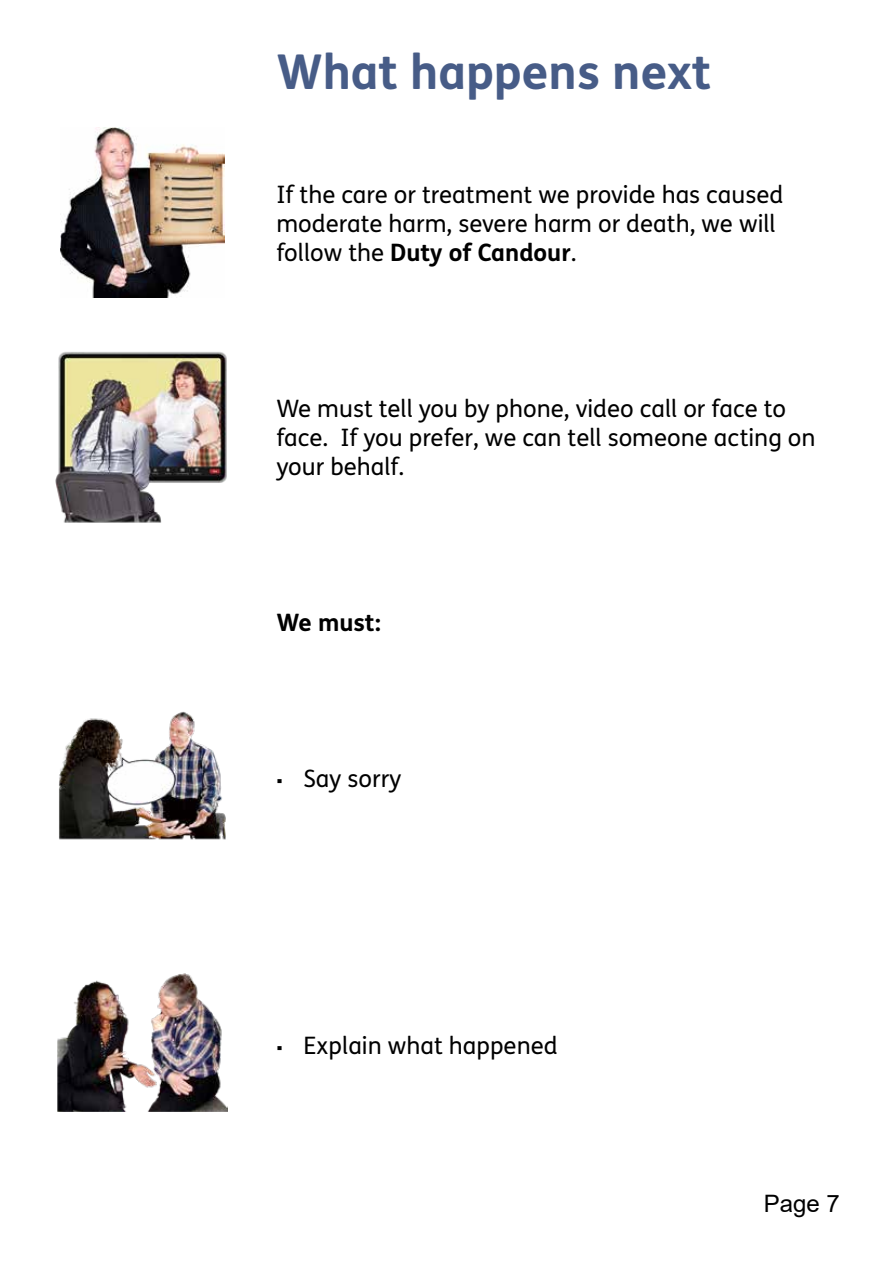
<style>
.page{position:relative;width:893px;height:1263px;background:#fff}
.page>*{position:absolute;margin:0;border:0;box-sizing:border-box;transform-origin:0 0}
.t1{font:700 48px "FS Me Pro";color:#475c87}
.t2{font:24px/28.8px "FS Me Pro";color:#000}
.t3{font:700 24px "FS Me Pro";color:#000}
.t4{font:24px "Arial";color:#000}
.s1{font-weight:700}
.s2{font-family:"Verdana";font-size:18px}
</style>
<div class="page">
<img style="left:61px;top:128px;width:163px;height:170px">
<img style="left:55px;top:352px;width:172px;height:171px">
<img style="left:59px;top:711px;width:167px;height:129px">
<img style="left:57px;top:973px;width:170px;height:139px">
<h1 class="t1" style="left:276px;top:35px;width:436px">What happens next</h1>
<p class="t2" style="left:276px;top:180px;width:508px">If the care or treatment we provide has caused moderate harm, severe harm or death, we will follow the <span class="s1">Duty of Candour</span>.</p>
<p class="t2" style="left:276px;top:394px;width:541px">We must tell you by phone, video call or face to face. If you prefer, we can tell someone acting on your behalf.</p>
<h2 class="t3" style="left:276px;top:604px;width:106px">We must:</h2>
<p class="t2" style="left:276px;top:764px;width:127px"><span class="s2">▪</span> Say sorry</p>
<p class="t2" style="left:276px;top:1031px;width:283px"><span class="s2">▪</span> Explain what happened</p>
<p class="t4" style="left:764px;top:1187px;width:78px">Page 7</p>
</div>
